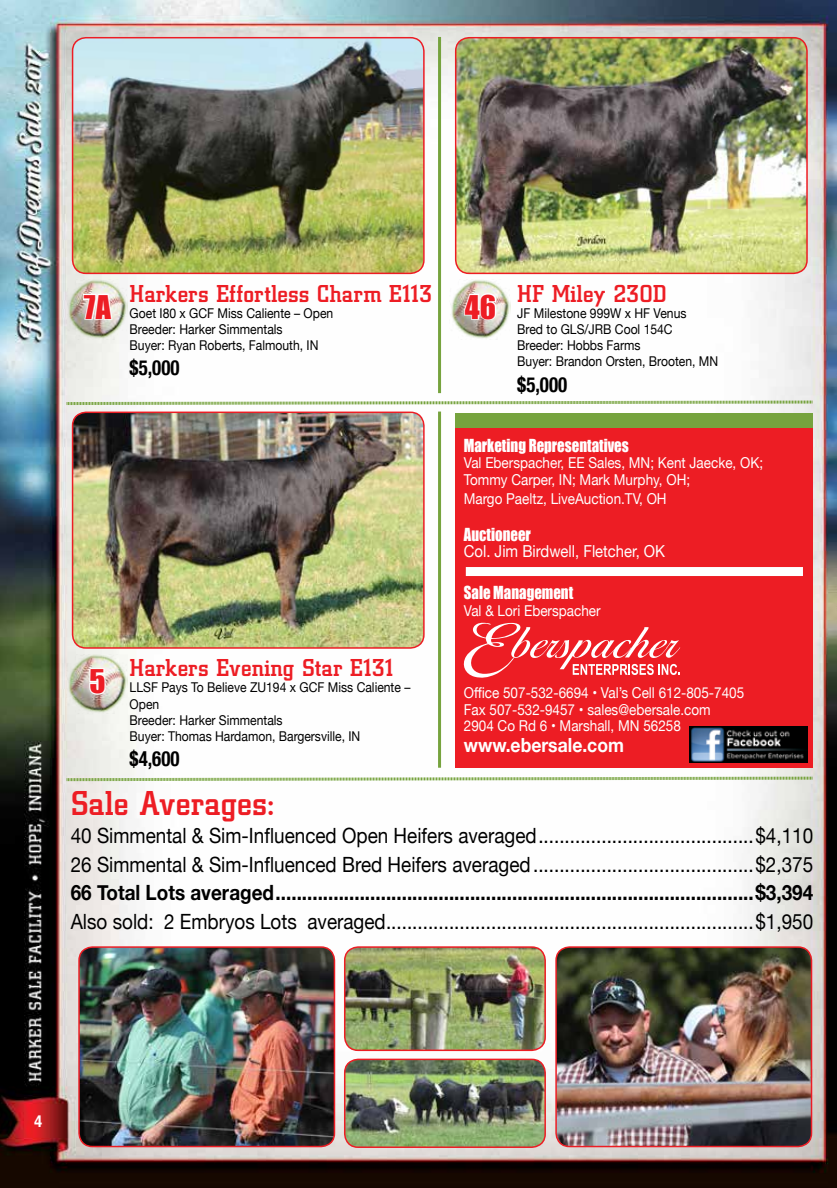
<style>
.page{position:relative;width:837px;height:1188px;background:#fff}
.page>*{position:absolute;margin:0;border:0;box-sizing:border-box;transform-origin:0 0}
.t1{font:500 36px "City D";color:#ed1d24}
.t2{font:30px "Impact";color:#ed1d24}
.t3{font:500 25.5px "City D";color:#ed1d24}
.t4{font:21px/28.5px "Helvetica Neue";color:#000;scale:.9 1}
.t5{font:700 21px "Helvetica Neue";color:#000;scale:.9 1}
.t6{font:700 condensed 21px "Helvetica Neue";color:#000;scale:.9 1}
.t7{font:700 19.5px "Helvetica Neue";color:#fff;scale:.9 1}
.t8{font:16.5px "Impact";color:#fff;scale:.9 1}
.t9{font:16.5px "Helvetica Neue";color:#fff;scale:.9 1}
.t10{font:700 16.5px "Helvetica";color:#fff;scale:.9 1}
.t11{font:15px/16.5px "Helvetica Neue";color:#fff;scale:.9 1}
.t12{font:13.5px/16.2px "Helvetica Neue";color:#000;scale:.9 1}
</style>
<div class="page">
<img style="left:0;top:0;width:837px;height:1188px">
<svg style="left:66px;top:400px;width:747px;height:6px"></svg>
<img style="left:73px;top:38px;width:351px;height:235px">
<div style="left:72px;top:37px;width:353px;height:237px;border:2px solid #ed1d24;border-radius:14px"></div>
<img style="left:67px;top:280px;width:60px;height:59px">
<svg style="left:82px;top:279px;width:32px;height:42px"></svg>
<hr style="left:438px;top:37px;width:3px;height:356px;background:#76a33e">
<img style="left:456px;top:38px;width:351px;height:235px">
<div style="left:455px;top:37px;width:353px;height:237px;border:2px solid #ed1d24;border-radius:14px"></div>
<img style="left:450px;top:280px;width:60px;height:59px">
<svg style="left:463px;top:283px;width:35px;height:39px"></svg>
<div style="left:455px;top:422px;width:357px;height:346px;background:#ed1d24"></div>
<svg style="left:464px;top:623px;width:216px;height:55px"></svg>
<img style="left:690px;top:726px;width:118px;height:36px">
<div style="left:466px;top:567px;width:337px;height:9px;background:#fff"></div>
<div style="left:455px;top:414px;width:357px;height:14px;background:#76a33e"></div>
<img style="left:79px;top:947px;width:255px;height:200px">
<div style="left:78px;top:946px;width:257px;height:201px;border:2px solid #ed1d24;border-radius:14px"></div>
<img style="left:556px;top:947px;width:256px;height:200px">
<div style="left:555px;top:946px;width:257px;height:201px;border:2px solid #ed1d24;border-radius:14px"></div>
<svg style="left:66px;top:776px;width:747px;height:6px"></svg>
<img style="left:73px;top:412px;width:351px;height:236px">
<div style="left:72px;top:412px;width:353px;height:237px;border:2px solid #ed1d24;border-radius:14px"></div>
<img style="left:67px;top:654px;width:60px;height:60px">
<svg style="left:88px;top:667px;width:19px;height:29px"></svg>
<hr style="left:438px;top:412px;width:3px;height:356px;background:#76a33e">
<img style="left:345px;top:947px;width:200px;height:103px">
<div style="left:344px;top:946px;width:202px;height:105px;border:2px solid #ed1d24;border-radius:13px"></div>
<img style="left:345px;top:1059px;width:200px;height:88px">
<div style="left:344px;top:1059px;width:202px;height:89px;border:2px solid #ed1d24;border-radius:14px"></div>
<p class="t3" style="left:130px;top:280px;width:304px">Harkers Effortless Charm E113</p>
<p class="t12" style="left:130px;top:306px;width:228px">Goet I80 x GCF Miss Caliente – Open<br>Breeder: Harker Simmentals<br>Buyer: Ryan Roberts, Falmouth, IN</p>
<p class="t6" style="left:130px;top:351px;width:57px">$5,000</p>
<h2 class="t2" style="left:84px;top:283px;width:29px">7A</h2>
<p class="t3" style="left:517px;top:280px;width:151px">HF Miley 230D</p>
<h2 class="t2" style="left:465px;top:283px;width:33px">46</h2>
<p class="t12" style="left:517px;top:306px;width:225px">JF Milestone 999W x HF Venus<br>Bred to GLS/JRB Cool 154C<br>Breeder: Hobbs Farms<br>Buyer: Brandon Orsten, Brooten, MN</p>
<p class="t6" style="left:517px;top:367px;width:57px">$5,000</p>
<h2 class="t2" style="left:89px;top:658px;width:18px">5</h2>
<p class="t3" style="left:130px;top:654px;width:265px">Harkers Evening Star E131</p>
<p class="t12" style="left:130px;top:680px;width:314px">LLSF Pays To Believe ZU194 x GCF Miss Caliente –<br>Open<br>Breeder: Harker Simmentals<br>Buyer: Thomas Hardamon, Bargersville, IN</p>
<p class="t6" style="left:130px;top:741px;width:57px">$4,600</p>
<p class="t8" style="left:464px;top:432px;width:185px">Marketing Representatives</p>
<p class="t11" style="left:464px;top:456px;width:334px">Val Eberspacher, EE Sales, MN; Kent Jaecke, OK;<br>Tommy Carper, IN; Mark Murphy, OH;</p>
<p class="t11" style="left:464px;top:492px;width:227px">Margo Paeltz, LiveAuction.TV, OH</p>
<p class="t8" style="left:464px;top:521px;width:76px">Auctioneer</p>
<p class="t9" style="left:464px;top:539px;width:225px">Col. Jim Birdwell, Fletcher, OK</p>
<p class="t8" style="left:464px;top:580px;width:123px">Sale Management</p>
<p class="t11" style="left:464px;top:603px;width:153px">Val &amp; Lori Eberspacher</p>
<p class="t11" style="left:464px;top:685px;width:313px">Office 507-532-6694 • Val’s Cell 612-805-7405<br>Fax 507-532-9457 • sales@ebersale.com<br>2904 Co Rd 6 • Marshall, MN 56258</p>
<p class="t7" style="left:464px;top:730px;width:179px">www.ebersale.com</p>
<h1 class="t1" style="left:71px;top:784px;width:205px">Sale Averages:</h1>
<p class="t4" style="left:71px;top:823px;width:827px">40 Simmental &amp; Sim-Influenced Open Heifers averaged.........................................$4,110<br>26 Simmental &amp; Sim-Influenced Bred Heifers averaged..........................................$2,375</p>
<p class="t5" style="left:71px;top:876px;width:827px">66 Total Lots averaged...........................................................................................$3,394</p>
<p class="t4" style="left:71px;top:908px;width:827px">Also sold: 2 Embryos Lots averaged......................................................................$1,950</p>
<p class="t10" style="left:34px;top:1107px;width:11px">4</p>
</div>
